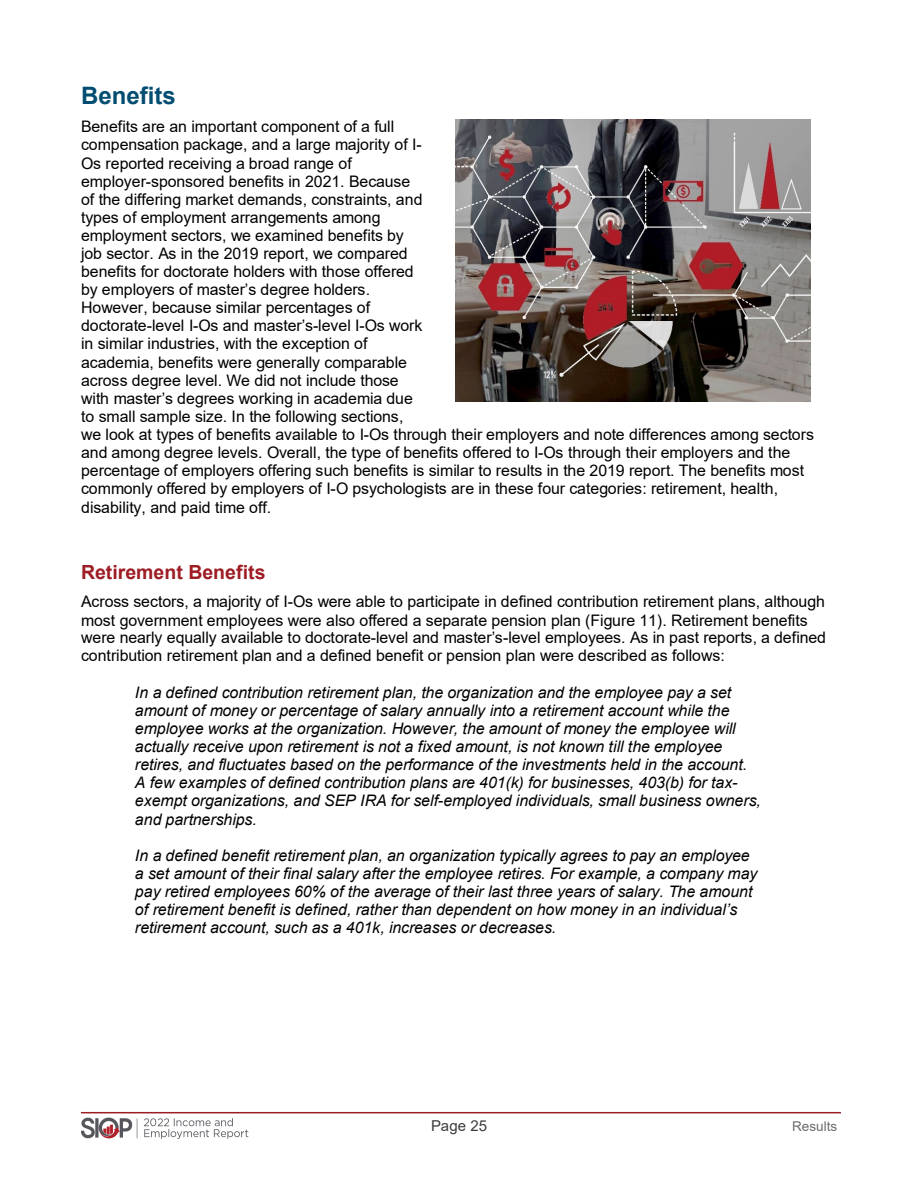
<style>
.page{position:relative;width:918px;height:1188px;background:#fff}
.page>*{position:absolute;margin:0;border:0;box-sizing:border-box;transform-origin:0 0}
.t1{font:700 24px "Arial";letter-spacing:.005em;color:#004d71}
.t2{font:700 19.5px "Arial";color:#9e1c24}
.t3{font:15.9px/18.1px "Arial";letter-spacing:-.01em;color:#000}
.t4{font:italic 15.9px "Arial";letter-spacing:-.01em;color:#000}
.t5{font:15px "Arial";letter-spacing:.005em;color:#3c3c3c}
.t6{font:13.5px "Arial";color:#6c6c6c}
</style>
<div class="page">
<hr style="left:81px;top:1112px;width:760px;height:1px;background:#9e1c24">
<img style="left:81px;top:1117px;width:168px;height:22px">
<img style="left:455px;top:120px;width:355px;height:282px">
<p class="t1" style="left:81px;top:78px;width:96px">Benefits</p>
<p class="t3" style="left:81px;top:118px;width:735px">Benefits are an important component of a full<br>compensation package, and a large majority of I-<br>Os reported receiving a broad range of<br>employer-sponsored benefits in 2021. Because<br>of the differing market demands, constraints, and<br>types of employment arrangements among<br>employment sectors, we examined benefits by<br>job sector. As in the 2019 report, we compared<br>benefits for doctorate holders with those offered<br>by employers of master’s degree holders.<br>However, because similar percentages of<br>doctorate-level I-Os and master’s-level I-Os work<br>in similar industries, with the exception of<br>academia, benefits were generally comparable<br>across degree level. We did not include those<br>with master’s degrees working in academia due<br>to small sample size. In the following sections,<br>we look at types of benefits available to I-Os through their employers and note differences among sectors and among degree levels. Overall, the type of benefits offered to I-Os through their employers and the percentage of employers offering such benefits is similar to results in the 2019 report. The benefits most commonly offered by employers of I-O psychologists are in these four categories: retirement, health, disability, and paid time off.</p>
<p class="t2" style="left:81px;top:559px;width:186px">Retirement Benefits</p>
<p class="t3" style="left:81px;top:592px;width:747px">Across sectors, a majority of I-Os were able to participate in defined contribution retirement plans, although most government employees were also offered a separate pension plan (Figure 11). Retirement benefits were nearly equally available to doctorate-level and master’s-level employees. As in past reports, a defined contribution retirement plan and a defined benefit or pension plan were described as follows:</p>
<p class="t4" style="left:135px;top:682px;width:598px">In a defined contribution retirement plan, the organization and the employee pay a set</p>
<p class="t4" style="left:135px;top:700px;width:596px">amount of money or percentage of salary annually into a retirement account while the</p>
<p class="t4" style="left:135px;top:718px;width:602px">employee works at the organization. However, the amount of money the employee will</p>
<p class="t4" style="left:135px;top:736px;width:589px">actually receive upon retirement is not a fixed amount, is not known till the employee</p>
<p class="t4" style="left:135px;top:755px;width:614px">retires, and fluctuates based on the performance of the investments held in the account.</p>
<p class="t4" style="left:135px;top:773px;width:604px">A few examples of defined contribution plans are 401(k) for businesses, 403(b) for tax-</p>
<p class="t4" style="left:135px;top:791px;width:627px">exempt organizations, and SEP IRA for self-employed individuals, small business owners,</p>
<p class="t4" style="left:135px;top:809px;width:124px">and partnerships.</p>
<p class="t4" style="left:135px;top:845px;width:616px">In a defined benefit retirement plan, an organization typically agrees to pay an employee</p>
<p class="t4" style="left:135px;top:863px;width:624px">a set amount of their final salary after the employee retires. For example, a company may</p>
<p class="t4" style="left:135px;top:881px;width:619px">pay retired employees 60% of the average of their last three years of salary. The amount</p>
<p class="t4" style="left:135px;top:899px;width:604px">of retirement benefit is defined, rather than dependent on how money in an individual’s</p>
<p class="t4" style="left:135px;top:917px;width:423px">retirement account, such as a 401k, increases or decreases.</p>
<p class="t5" style="left:431px;top:1115px;width:58px">Page 25</p>
<p class="t6" style="left:792px;top:1117px;width:47px">Results</p>
</div>
